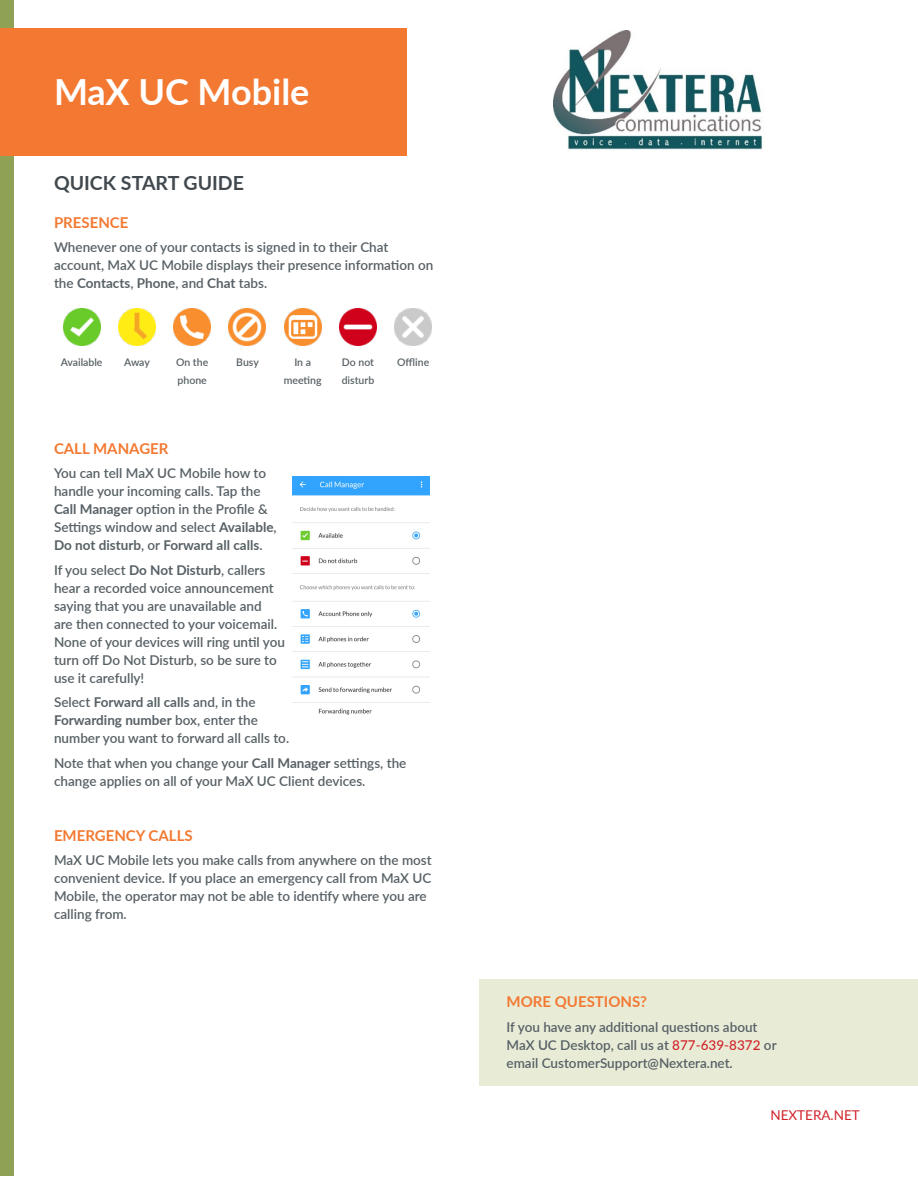
<style>
.page{position:relative;width:918px;height:1188px;background:#fff}
.page>*{position:absolute;margin:0;border:0;box-sizing:border-box;transform-origin:0 0}
.t1{font:700 36px "Lato";color:#fff}
.Sub-heading{font:700 19.5px "Lato";color:#41494e}
.Heading_1{font:700 15px "Lato";color:#f37932}
.Body_Text{font:700 15px "Lato";color:#f37932}
.Body_Text-2{font:600 13.5px/18px "Lato";color:#576065}
.Body_Text-3{font:13.5px "Lato";color:#d1232a}
.Body_Text-4{font:600 10.5px/18px "Lato";color:#576065}
.s1{font-weight:700}
.s2{font-weight:500;color:#d1232a}
</style>
<div class="page">
<img style="left:63px;top:309px;width:37px;height:37px">
<img style="left:118px;top:309px;width:37px;height:37px">
<img style="left:174px;top:309px;width:37px;height:37px">
<img style="left:229px;top:309px;width:37px;height:37px">
<img style="left:284px;top:309px;width:37px;height:37px">
<img style="left:340px;top:309px;width:37px;height:37px">
<img style="left:395px;top:309px;width:37px;height:37px">
<img style="left:293px;top:477px;width:137px;height:238px">
<img style="left:553px;top:31px;width:210px;height:119px">
<div style="left:479px;top:979px;width:439px;height:107px;background:#e8ecd7"></div>
<div style="left:0;top:0;width:14px;height:1176px;background:#8ea155"></div>
<div style="left:0;top:28px;width:406px;height:128px;background:#f37932"></div>
<p class="t1" style="left:54px;top:65px;width:257px">MaX UC Mobile</p>
<p class="Sub-heading" style="left:54px;top:168px;width:192px">QUICK START GUIDE</p>
<p class="Heading_1" style="left:54px;top:211px;width:76px">PRESENCE</p>
<p class="Body_Text-2" style="left:54px;top:238px;width:381px">Whenever one of your contacts is signed in to their Chat account, MaX UC Mobile displays their presence information on the <span class="s1">Contacts</span>, <span class="s1">Phone</span>, and <span class="s1">Chat</span> tabs.</p>
<p class="Body_Text-4" style="left:61px;top:353px;width:43px">Available</p>
<p class="Body_Text-4" style="left:124px;top:353px;width:27px">Away</p>
<p class="Body_Text-4" style="left:176px;top:353px;width:34px">On the phone</p>
<p class="Body_Text-4" style="left:236px;top:353px;width:24px">Busy</p>
<p class="Body_Text-4" style="left:284px;top:353px;width:39px;text-align:center">In a meeting</p>
<p class="Body_Text-4" style="left:342px;top:353px;width:34px">Do not disturb</p>
<p class="Body_Text-4" style="left:397px;top:353px;width:34px">Offline</p>
<p class="Heading_1" style="left:54px;top:437px;width:116px">CALL MANAGER</p>
<p class="Body_Text-2" style="left:54px;top:464px;width:224px">You can tell MaX UC Mobile how to handle your incoming calls. Tap the <span class="s1">Call Manager</span> option in the Profile &amp; Settings window and select <span class="s1">Available</span>, <span class="s1">Do not disturb</span>, or <span class="s1">Forward all calls</span>.</p>
<p class="Body_Text-2" style="left:54px;top:560px;width:233px">If you select <span class="s1">Do Not Disturb</span>, callers hear a recorded voice announcement saying that you are unavailable and<br>are then connected to your voicemail.<br>None of your devices will ring until you turn off Do Not Disturb, so be sure to use it carefully!</p>
<p class="Body_Text-2" style="left:54px;top:693px;width:237px">Select <span class="s1">Forward all calls</span> and, in the<br><span class="s1">Forwarding number</span> box, enter the number you want to forward all calls to.</p>
<p class="Body_Text-2" style="left:54px;top:753px;width:354px">Note that when you change your <span class="s1">Call Manager</span> settings, the change applies on all of your MaX UC Client devices.</p>
<p class="Body_Text" style="left:54px;top:824px;width:140px">EMERGENCY CALLS</p>
<p class="Body_Text-2" style="left:54px;top:851px;width:379px">MaX UC Mobile lets you make calls from anywhere on the most convenient device. If you place an emergency call from MaX UC Mobile, the operator may not be able to identify where you are calling from.</p>
<p class="Heading_1" style="left:507px;top:991px;width:142px">MORE QUESTIONS?</p>
<p class="Body_Text-2" style="left:507px;top:1017px;width:272px">If you have any additional questions about<br>MaX UC Desktop, call us at <span class="s2">877-639-8372</span> or email CustomerSupport@Nextera.net.</p>
<p class="Body_Text-3" style="left:770px;top:1106px;width:91px">NEXTERA.NET</p>
</div>
